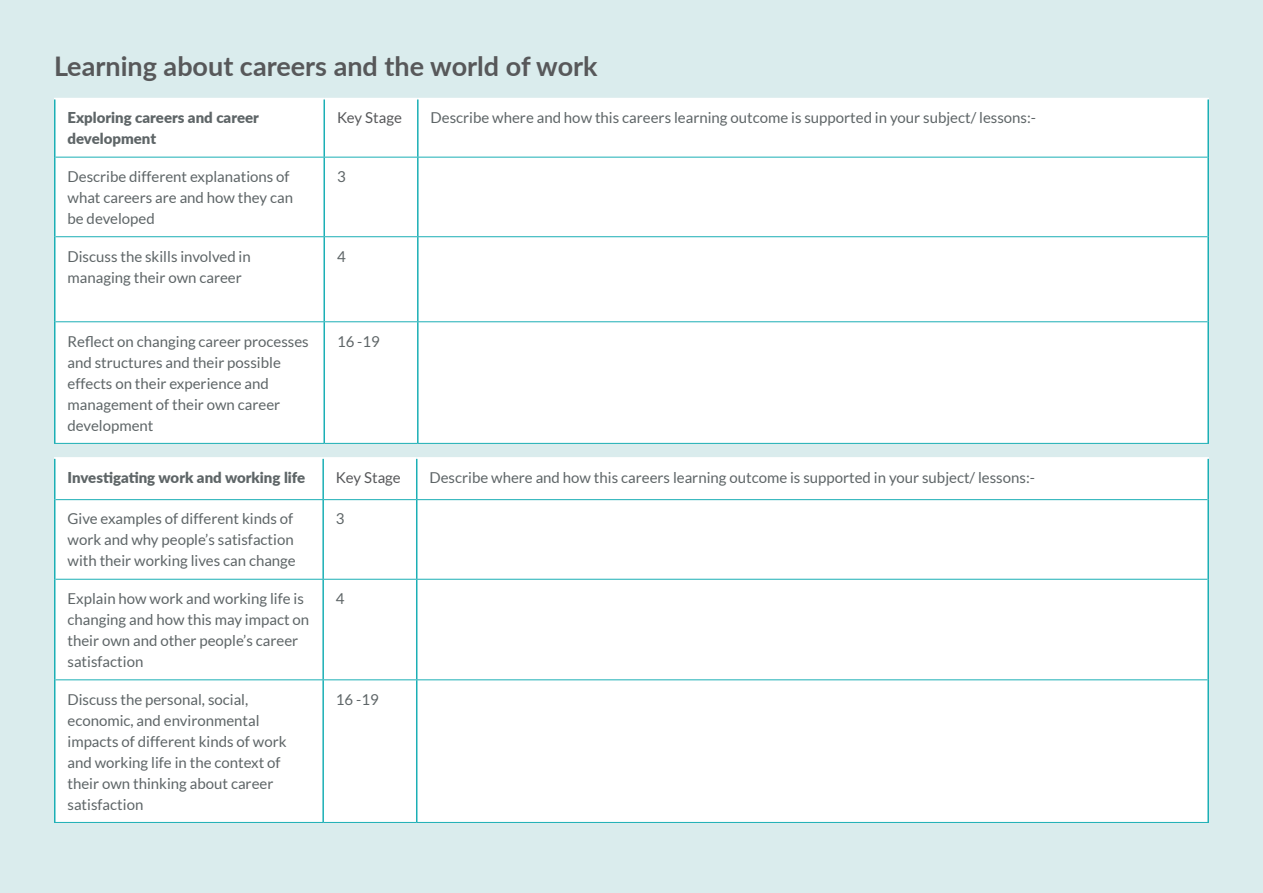
<style>
.page{position:relative;width:1263px;height:893px;background:#daeced}
.page>*{position:absolute;margin:0;border:0;box-sizing:border-box;transform-origin:0 0}
.t1{font:700 27px "Lato";color:#57585a}
.t2{font:15px/21px "Lato";color:#5e6567}
.t3{font:900 15px/21px "Lato";color:#5e6567}
.t4{font:15px "Lato";color:#57585a}
</style>
<div class="page">
<div style="left:56px;top:99px;width:1151px;height:344px;background:#fff"></div>
<hr style="left:54px;top:99px;width:2px;height:58px;background:#1bafb5">
<hr style="left:323px;top:99px;width:2px;height:58px;background:#1bafb5">
<hr style="left:417px;top:99px;width:2px;height:58px;background:#1bafb5">
<hr style="left:1207px;top:99px;width:2px;height:58px;background:#1bafb5">
<hr style="left:54px;top:157px;width:2px;height:80px;background:#1bafb5">
<hr style="left:323px;top:158px;width:2px;height:78px;background:#1bafb5">
<hr style="left:417px;top:158px;width:2px;height:78px;background:#1bafb5">
<hr style="left:1207px;top:157px;width:2px;height:80px;background:#1bafb5">
<hr style="left:54px;top:237px;width:2px;height:85px;background:#1bafb5">
<hr style="left:323px;top:237px;width:2px;height:84px;background:#1bafb5">
<hr style="left:417px;top:237px;width:2px;height:84px;background:#1bafb5">
<hr style="left:1207px;top:237px;width:2px;height:85px;background:#1bafb5">
<hr style="left:54px;top:322px;width:2px;height:121px;background:#1bafb5">
<hr style="left:323px;top:322px;width:2px;height:121px;background:#1bafb5">
<hr style="left:417px;top:322px;width:2px;height:121px;background:#1bafb5">
<hr style="left:1207px;top:322px;width:2px;height:121px;background:#1bafb5">
<hr style="left:54px;top:98px;width:270px;height:1px;background:#fff">
<hr style="left:324px;top:98px;width:94px;height:1px;background:#fff">
<hr style="left:418px;top:98px;width:791px;height:1px;background:#fff">
<hr style="left:56px;top:157px;width:268px;height:1px;background:#1bafb5">
<hr style="left:324px;top:157px;width:94px;height:1px;background:#1bafb5">
<hr style="left:418px;top:157px;width:789px;height:1px;background:#1bafb5">
<hr style="left:56px;top:236px;width:268px;height:1px;background:#1bafb5">
<hr style="left:324px;top:236px;width:94px;height:1px;background:#1bafb5">
<hr style="left:418px;top:236px;width:789px;height:1px;background:#1bafb5">
<hr style="left:56px;top:321px;width:268px;height:1px;background:#1bafb5">
<hr style="left:324px;top:321px;width:94px;height:1px;background:#1bafb5">
<hr style="left:418px;top:321px;width:789px;height:1px;background:#1bafb5">
<hr style="left:54px;top:443px;width:270px;height:1px;background:#1bafb5">
<hr style="left:324px;top:443px;width:94px;height:1px;background:#1bafb5">
<hr style="left:418px;top:443px;width:791px;height:1px;background:#1bafb5">
<div style="left:56px;top:459px;width:1151px;height:363px;background:#fff"></div>
<hr style="left:54px;top:459px;width:2px;height:41px;background:#1bafb5">
<hr style="left:322px;top:459px;width:2px;height:40px;background:#1bafb5">
<hr style="left:416px;top:459px;width:1px;height:40px;background:#1bafb5">
<hr style="left:1207px;top:459px;width:2px;height:41px;background:#1bafb5">
<hr style="left:54px;top:500px;width:2px;height:79px;background:#1bafb5">
<hr style="left:322px;top:500px;width:2px;height:79px;background:#1bafb5">
<hr style="left:416px;top:500px;width:1px;height:79px;background:#1bafb5">
<hr style="left:1207px;top:500px;width:2px;height:79px;background:#1bafb5">
<hr style="left:54px;top:579px;width:2px;height:101px;background:#1bafb5">
<hr style="left:322px;top:580px;width:2px;height:99px;background:#1bafb5">
<hr style="left:416px;top:580px;width:1px;height:99px;background:#1bafb5">
<hr style="left:1207px;top:579px;width:2px;height:101px;background:#1bafb5">
<hr style="left:54px;top:680px;width:2px;height:142px;background:#1bafb5">
<hr style="left:322px;top:680px;width:2px;height:142px;background:#1bafb5">
<hr style="left:416px;top:680px;width:1px;height:142px;background:#1bafb5">
<hr style="left:1207px;top:680px;width:2px;height:142px;background:#1bafb5">
<hr style="left:54px;top:457px;width:269px;height:2px;background:#fff">
<hr style="left:323px;top:457px;width:94px;height:2px;background:#fff">
<hr style="left:417px;top:457px;width:792px;height:2px;background:#fff">
<hr style="left:56px;top:499px;width:267px;height:1px;background:#1bafb5">
<hr style="left:323px;top:499px;width:94px;height:1px;background:#1bafb5">
<hr style="left:417px;top:499px;width:790px;height:1px;background:#1bafb5">
<hr style="left:56px;top:579px;width:267px;height:1px;background:#1bafb5">
<hr style="left:323px;top:579px;width:94px;height:1px;background:#1bafb5">
<hr style="left:417px;top:579px;width:790px;height:1px;background:#1bafb5">
<hr style="left:56px;top:679px;width:267px;height:1px;background:#1bafb5">
<hr style="left:323px;top:679px;width:94px;height:1px;background:#1bafb5">
<hr style="left:417px;top:679px;width:790px;height:1px;background:#1bafb5">
<hr style="left:54px;top:822px;width:269px;height:1px;background:#1bafb5">
<hr style="left:323px;top:822px;width:94px;height:1px;background:#1bafb5">
<hr style="left:417px;top:822px;width:792px;height:1px;background:#1bafb5">
<h1 class="t1" style="left:54px;top:46px;width:545px">Learning about careers and the world of work</h1>
<p class="t3" style="left:68px;top:107px;width:193px">Exploring careers and career development</p>
<p class="t4" style="left:337px;top:110px;width:66px">Key Stage</p>
<p class="t2" style="left:431px;top:107px;width:607px">Describe where and how this careers learning outcome is supported in your subject/ lessons:-</p>
<p class="t2" style="left:68px;top:166px;width:227px">Describe different explanations of what careers are and how they can be developed</p>
<p class="t2" style="left:337px;top:166px;width:10px">3</p>
<p class="t2" style="left:68px;top:246px;width:185px">Discuss the skills involved in managing their own career</p>
<p class="t2" style="left:337px;top:246px;width:10px">4</p>
<p class="t2" style="left:68px;top:331px;width:243px">Reflect on changing career processes and structures and their possible effects on their experience and management of their own career development</p>
<p class="t2" style="left:337px;top:331px;width:44px">16 -19</p>
<p class="t3" style="left:68px;top:466px;width:239px">Investigating work and working life</p>
<p class="t4" style="left:336px;top:469px;width:66px">Key Stage</p>
<p class="t2" style="left:429px;top:467px;width:607px">Describe where and how this careers learning outcome is supported in your subject/ lessons:-</p>
<p class="t2" style="left:68px;top:508px;width:230px">Give examples of different kinds of work and why people’s satisfaction with their working lives can change</p>
<p class="t2" style="left:336px;top:508px;width:10px">3</p>
<p class="t2" style="left:68px;top:588px;width:243px">Explain how work and working life is changing and how this may impact on their own and other people’s career satisfaction</p>
<p class="t2" style="left:336px;top:588px;width:10px">4</p>
<p class="t2" style="left:68px;top:689px;width:221px">Discuss the personal, social, economic, and environmental impacts of different kinds of work and working life in the context of their own thinking about career satisfaction</p>
<p class="t2" style="left:336px;top:689px;width:44px">16 -19</p>
</div>
